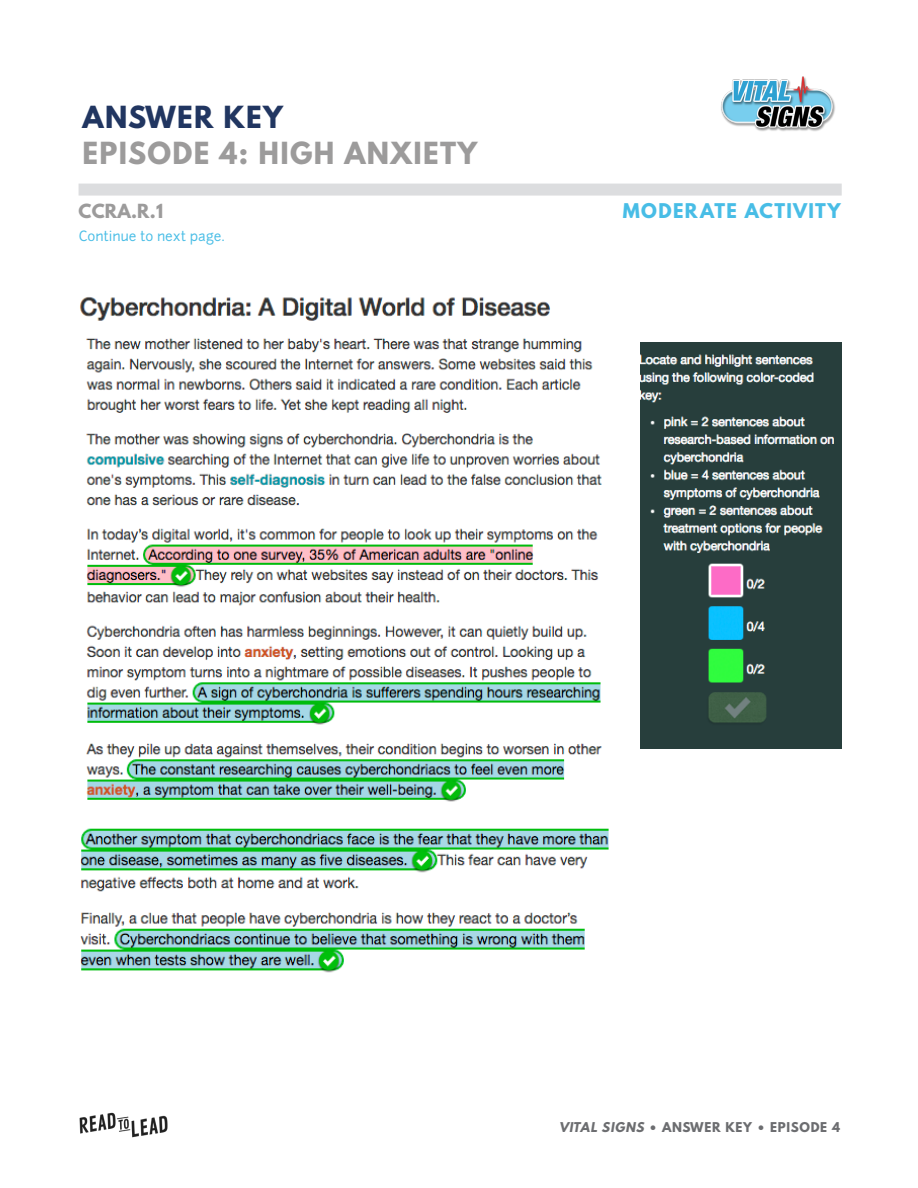
<style>
.page{position:relative;width:918px;height:1188px;background:#fff}
.page>*{position:absolute;margin:0;border:0;box-sizing:border-box;transform-origin:0 0}
.t1{font:700 27px "League Spartan";letter-spacing:.05em;color:#9c9b9b}
.t2{font:700 27px "League Spartan";letter-spacing:.05em;color:#213661}
.t3{font:700 18px "League Spartan";letter-spacing:.07em;color:#48bde6}
.t4{font:700 17.25px "League Spartan";color:#9c9b9b}
.t5{font:13.5px "Junction";color:#48bde6}
.t6{font:700 12px "League Spartan";letter-spacing:.06em;color:#6c6d70}
.s1{font-style:italic}
</style>
<div class="page">
<div style="left:79px;top:184px;width:763px;height:12px;background:#dcdddf"></div>
<img style="left:721px;top:76px;width:114px;height:55px">
<img style="left:79px;top:1112px;width:89px;height:26px">
<img style="left:80px;top:828px;width:529px;height:145px">
<img style="left:640px;top:342px;width:202px;height:406px">
<img style="left:80px;top:297px;width:522px;height:505px">
<h1 class="t2" style="left:83px;top:96px;width:202px">ANSWER KEY</h1>
<h1 class="t1" style="left:83px;top:132px;width:396px">EPISODE 4: HIGH ANXIETY</h1>
<h3 class="t4" style="left:79px;top:197px;width:86px">CCRA.R.1</h3>
<h2 class="t3" style="left:623px;top:196px;width:219px">MODERATE ACTIVITY</h2>
<p class="t5" style="left:79px;top:227px;width:147px">Continue to next page.</p>
<p class="t6" style="left:559px;top:1117px;width:282px"><span class="s1">VITAL SIGNS</span> • ANSWER KEY • EPISODE 4</p>
</div>
